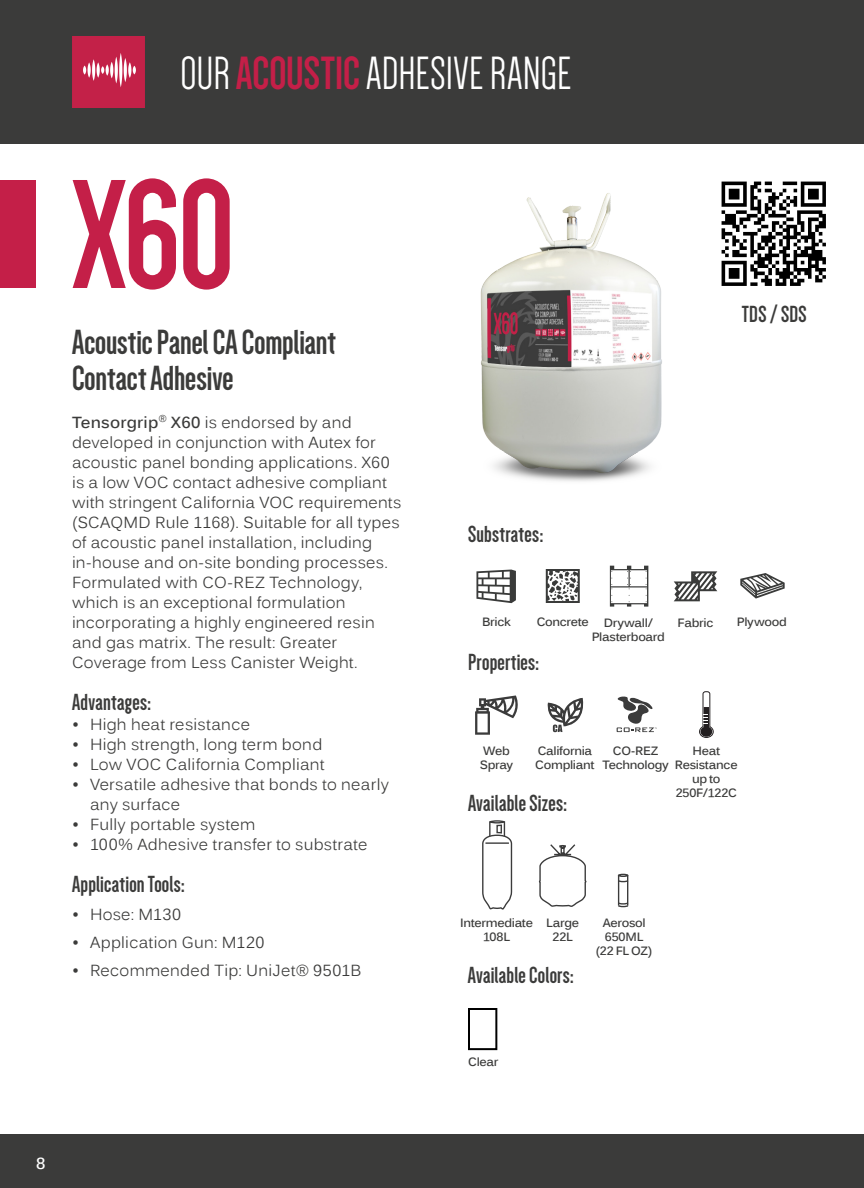
<style>
.page{position:relative;width:864px;height:1188px;background:#fff}
.page>*{position:absolute;margin:0;border:0;box-sizing:border-box;transform-origin:0 0}
.t1{font:700 160px "Dense";color:#c41f48}
.t2{font:48px "Dense";color:#fff}
.t3{font:700 36px/36px "Dense";color:#3b3b3a}
.t4{font:700 24px "Dense";letter-spacing:.01em;color:#3b3b3a}
.t5{font:16px/20px "Kalinga";letter-spacing:.015em;color:#3b3b3a}
.t6{font:700 16px "Kalinga";color:#fff}
.t7{font:700 12px/14px "Kalinga";letter-spacing:-.025em;color:#3b3b3a;text-align:center}
.s1{font-weight:700;color:#c41f48}
.s2{font-weight:700}
</style>
<div class="page">
<div style="left:0;top:0;width:864px;height:144px;background:#3b3b3a"></div>
<div style="left:0;top:1134px;width:864px;height:54px;background:#3b3b3a"></div>
<img style="left:72px;top:36px;width:72px;height:72px">
<div style="left:0;top:180px;width:36px;height:108px;background:#c41f48"></div>
<img style="left:480px;top:193px;width:182px;height:289px">
<svg style="left:482px;top:820px;width:31px;height:90px"></svg>
<svg style="left:539px;top:844px;width:48px;height:63px"></svg>
<svg style="left:617px;top:874px;width:12px;height:9px"></svg>
<svg style="left:617px;top:902px;width:12px;height:6px"></svg>
<hr style="left:618px;top:875px;width:1px;height:31px;background:#3b3b3b">
<hr style="left:627px;top:875px;width:1px;height:31px;background:#3b3b3b">
<img style="left:721px;top:181px;width:105px;height:105px">
<div style="left:468px;top:1008px;width:29px;height:42px;border:2px solid #000"></div>
<hr style="left:863px;top:0;width:1px;height:1134px;background:#3b3b3a">
<svg style="left:610px;top:566px;width:38px;height:41px"></svg>
<svg style="left:476px;top:570px;width:40px;height:33px"></svg>
<svg style="left:546px;top:569px;width:34px;height:34px"></svg>
<svg style="left:674px;top:571px;width:43px;height:30px"></svg>
<svg style="left:740px;top:573px;width:45px;height:26px"></svg>
<svg style="left:699px;top:691px;width:15px;height:47px"></svg>
<svg style="left:475px;top:695px;width:43px;height:40px"></svg>
<svg style="left:617px;top:696px;width:40px;height:36px"></svg>
<svg style="left:547px;top:698px;width:37px;height:34px"></svg>
<h2 class="t2" style="left:180px;top:49px;width:393px">OUR <span class="s1">ACOUSTIC</span> ADHESIVE RANGE</h2>
<p class="t1" style="left:72px;top:157px;width:164px">X60</p>
<p class="t3" style="left:72px;top:324px;width:266px">Acoustic Panel CA Compliant<br>Contact Adhesive</p>
<p class="t5" style="left:72px;top:413px;width:331px"><span class="s2">Tensorgrip</span><sup>®</sup> <span class="s2">X60</span> is endorsed by and developed in conjunction with Autex for acoustic panel bonding applications. X60 is a low VOC contact adhesive compliant with stringent California VOC requirements (SCAQMD Rule 1168). Suitable for all types of acoustic panel installation, including in-house and on-site bonding processes.<br>Formulated with CO-REZ Technology, which is an exceptional formulation incorporating a highly engineered resin and gas matrix. The result: Greater Coverage from Less Canister Weight.</p>
<p class="t4" style="left:72px;top:690px;width:80px">Advantages:</p>
<p class="t5" style="left:72px;top:715px;width:180px">• High heat resistance</p>
<p class="t5" style="left:72px;top:735px;width:252px">• High strength, long term bond</p>
<p class="t5" style="left:72px;top:755px;width:254px">• Low VOC California Compliant</p>
<p class="t5" style="left:90px;top:775px;width:300px;text-indent:-18px">• Versatile adhesive that bonds to nearly any surface</p>
<p class="t5" style="left:72px;top:815px;width:185px">• Fully portable system</p>
<p class="t5" style="left:72px;top:835px;width:297px">• 100% Adhesive transfer to substrate</p>
<p class="t4" style="left:72px;top:872px;width:114px">Application Tools:</p>
<p class="t5" style="left:72px;top:905px;width:110px">• Hose: M130</p>
<p class="t5" style="left:72px;top:933px;width:194px">• Application Gun: M120</p>
<p class="t5" style="left:72px;top:961px;width:291px">• Recommended Tip: UniJet® 9501B</p>
<p class="t4" style="left:468px;top:522px;width:76px">Substrates:</p>
<p class="t4" style="left:742px;top:302px;width:66px">TDS / SDS</p>
<p class="t7" style="left:482px;top:616px;width:30px">Brick</p>
<p class="t7" style="left:537px;top:616px;width:54px">Concrete</p>
<p class="t7" style="left:678px;top:617px;width:37px">Fabric</p>
<p class="t7" style="left:737px;top:616px;width:52px">Plywood</p>
<p class="t7" style="left:592px;top:617px;width:75px">Drywall/<br>Plasterboard</p>
<p class="t4" style="left:468px;top:651px;width:72px">Properties:</p>
<p class="t7" style="left:535px;top:745px;width:61px;text-align:left">California<br>Compliant</p>
<p class="t7" style="left:480px;top:745px;width:35px;text-align:left">Web<br>Spray</p>
<p class="t7" style="left:603px;top:745px;width:68px">CO-REZ<br>Technology</p>
<p class="t7" style="left:675px;top:745px;width:64px">Heat<br>Resistance up to<br>250F/122C</p>
<p class="t4" style="left:468px;top:791px;width:100px">Available Sizes:</p>
<p class="t7" style="left:460px;top:917px;width:74px">Intermediate<br>108L</p>
<p class="t7" style="left:603px;top:917px;width:44px;text-align:left">Aerosol<br>650ML</p>
<p class="t7" style="left:596px;top:945px;width:58px">(22 FL OZ)</p>
<p class="t7" style="left:546px;top:917px;width:35px">Large<br>22L</p>
<p class="t4" style="left:468px;top:963px;width:107px">Available Colors:</p>
<p class="t7" style="left:468px;top:1056px;width:32px">Clear</p>
<p class="t6" style="left:36px;top:1153px;width:11px">8</p>
</div>
